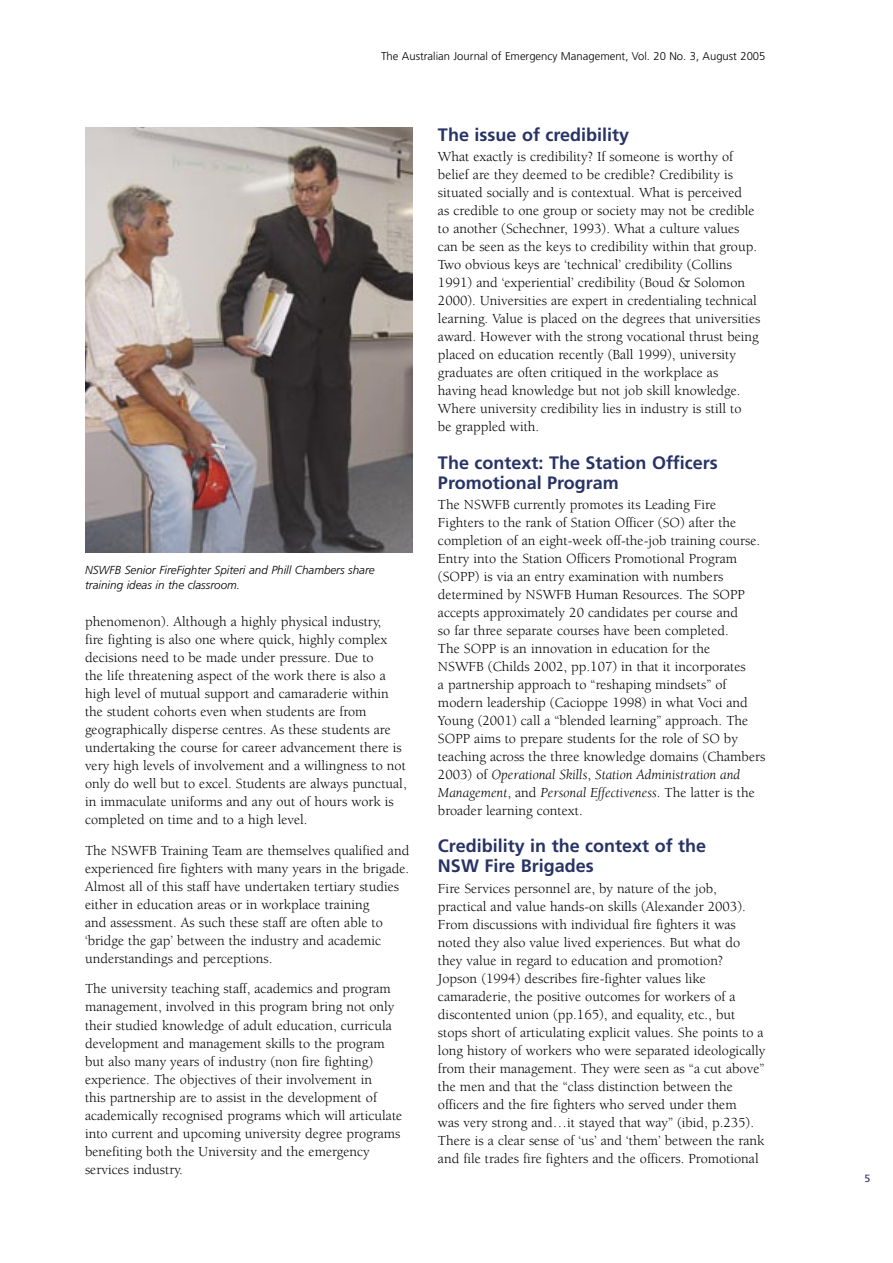
<style>
.page{position:relative;width:893px;height:1263px;background:#fff}
.page>*{position:absolute;margin:0;border:0;box-sizing:border-box;transform-origin:0 0}
.t1{font:700 18px/20.2px "Frutiger";color:#283366}
.body{font:14.25px/18px "Berkeley";color:#000}
.captions{font:italic 300 11.7px/15px "Frutiger";color:#000}
.t2{font:300 11.25px "Frutiger";color:#000}
.t3{font:10.5px "Frutiger";color:#283366}
.s1{font-style:italic}
</style>
<div class="page">
<img style="left:85px;top:128px;width:327px;height:425px">
<p class="t2" style="left:381px;top:49px;width:386px">The Australian Journal of Emergency Management, Vol. 20 No. 3, August 2005</p>
<p class="captions" style="left:85px;top:563px;width:291px">NSWFB Senior FireFighter Spiteri and Phill Chambers share training ideas in the classroom.</p>
<p class="body" style="left:85px;top:613px;width:323px">phenomenon). Although a highly physical industry,<br>fire fighting is also one where quick, highly complex decisions need to be made under pressure. Due to<br>the life threatening aspect of the work there is also a high level of mutual support and camaraderie within the student cohorts even when students are from geographically disperse centres. As these students are undertaking the course for career advancement there is very high levels of involvement and a willingness to not only do well but to excel. Students are always punctual, in immaculate uniforms and any out of hours work is completed on time and to a high level.</p>
<p class="body" style="left:85px;top:841px;width:326px">The NSWFB Training Team are themselves qualified and experienced fire fighters with many years in the brigade.<br>Almost all of this staff have undertaken tertiary studies either in education areas or in workplace training<br>and assessment. As such these staff are often able to ‘bridge the gap’ between the industry and academic understandings and perceptions.</p>
<p class="body" style="left:85px;top:980px;width:319px">The university teaching staff, academics and program management, involved in this program bring not only their studied knowledge of adult education, curricula development and management skills to the program but also many years of industry (non fire fighting) experience. The objectives of their involvement in<br>this partnership are to assist in the development of academically recognised programs which will articulate into current and upcoming university degree programs benefiting both the University and the emergency services industry.</p>
<p class="t1" style="left:438px;top:125px;width:193px">The issue of credibility</p>
<p class="body" style="left:438px;top:148px;width:324px">What exactly is credibility? If someone is worthy of belief are they deemed to be credible? Credibility is situated socially and is contextual. What is perceived<br>as credible to one group or society may not be credible to another (Schechner, 1993). What a culture values can be seen as the keys to credibility within that group.<br>Two obvious keys are ‘technical’ credibility (Collins 1991) and ‘experiential’ credibility (Boud &amp; Solomon 2000). Universities are expert in credentialing technical learning. Value is placed on the degrees that universities award. However with the strong vocational thrust being placed on education recently (Ball 1999), university graduates are often critiqued in the workplace as<br>having head knowledge but not job skill knowledge.<br>Where university credibility lies in industry is still to<br>be grappled with.</p>
<p class="t1" style="left:438px;top:452px;width:281px">The context: The Station Officers<br>Promotional Program</p>
<p class="body" style="left:438px;top:496px;width:329px">The NSWFB currently promotes its Leading Fire Fighters to the rank of Station Officer (SO) after the completion of an eight-week off-the-job training course.<br>Entry into the Station Officers Promotional Program (SOPP) is via an entry examination with numbers determined by NSWFB Human Resources. The SOPP accepts approximately 20 candidates per course and<br>so far three separate courses have been completed.<br>The SOPP is an innovation in education for the<br>NSWFB (Childs 2002, pp.107) in that it incorporates<br>a partnership approach to “reshaping mindsets” of modern leadership (Cacioppe 1998) in what Voci and Young (2001) call a “blended learning” approach. The SOPP aims to prepare students for the role of SO by teaching across the three knowledge domains (Chambers 2003) of <span class="s1">Operational Skills</span>, <span class="s1">Station Administration and Management</span>, and <span class="s1">Personal Effectiveness</span>. The latter is the broader learning context.</p>
<p class="t1" style="left:438px;top:836px;width:270px">Credibility in the context of the<br>NSW Fire Brigades</p>
<p class="body" style="left:438px;top:879px;width:329px">Fire Services personnel are, by nature of the job, practical and value hands-on skills (Alexander 2003).<br>From discussions with individual fire fighters it was noted they also value lived experiences. But what do they value in regard to education and promotion?<br>Jopson (1994) describes fire-fighter values like camaraderie, the positive outcomes for workers of a discontented union (pp.165), and equality, etc., but stops short of articulating explicit values. She points to a long history of workers who were separated ideologically from their management. They were seen as “a cut above” the men and that the “class distinction between the officers and the fire fighters who served under them<br>was very strong and…it stayed that way” (ibid, p.235).<br>There is a clear sense of ‘us’ and ‘them’ between the rank and file trades fire fighters and the officers. Promotional</p>
<p class="t3" style="left:864px;top:1172px;width:7px">5</p>
</div>
